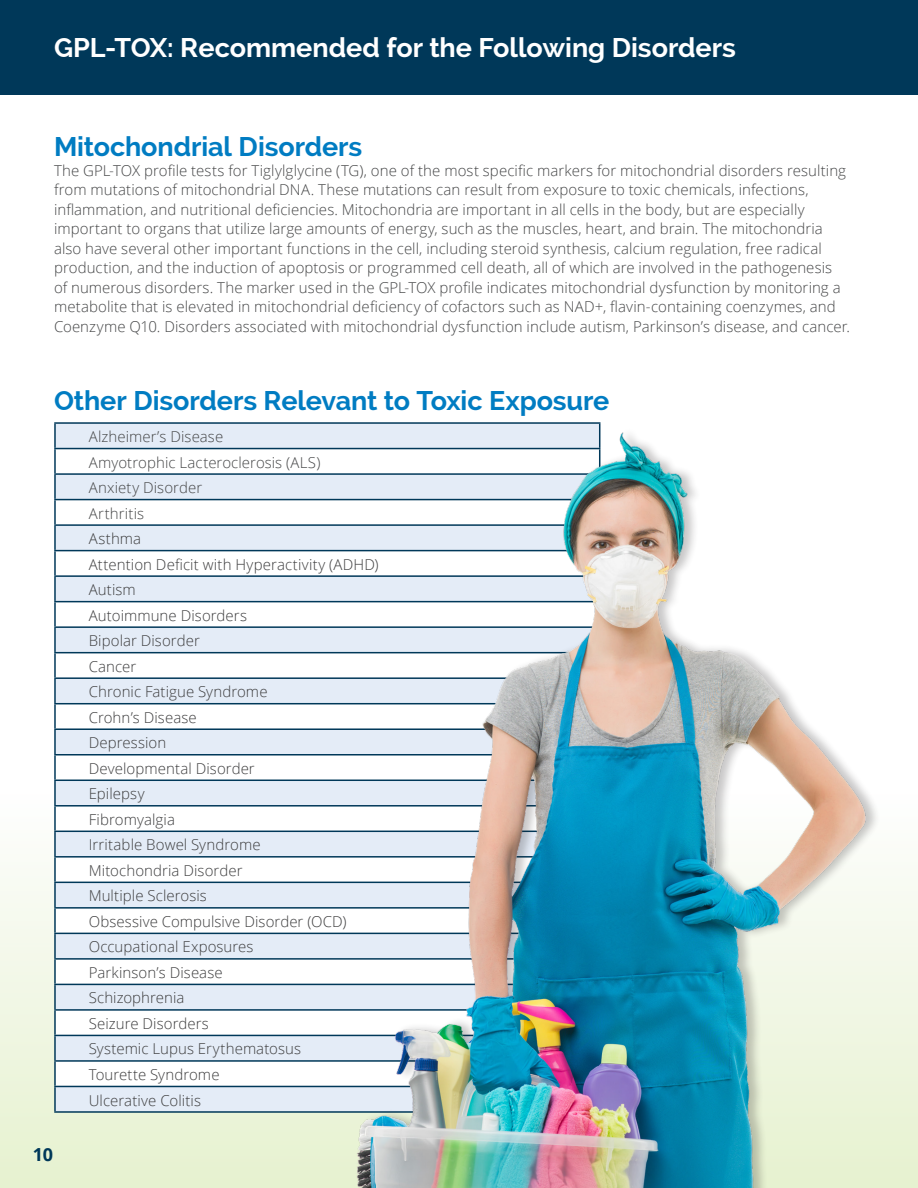
<style>
.page{position:relative;width:918px;height:1188px;background:#fff}
.page>*{position:absolute;margin:0;border:0;box-sizing:border-box;transform-origin:0 0}
.Body_Text{font:700 27px "Raleway";letter-spacing:-.005em;color:#007cc2}
.Body_Text-2{font:700 27px "Raleway";color:#fff}
.t1{font:700 18px "Open Sans";color:#003859}
.t2{font:300 15px/19.5px "Open Sans";letter-spacing:.005em;color:#464748}
.Bulleted_Text{font:300 15px "Open Sans";letter-spacing:.005em;color:#3e3e3f}
</style>
<div class="page">
<div style="left:0;top:0;width:918px;height:94px;background:#003859"></div>
<svg style="left:0;top:794px;width:918px;height:394px"></svg>
<svg style="left:56px;top:449px;width:148px;height:637px;fill:#e4ecf7"></svg>
<hr style="left:54px;top:422px;width:546px;height:2px;background:#003859">
<hr style="left:54px;top:424px;width:2px;height:24px;background:#003859">
<hr style="left:54px;top:448px;width:546px;height:1px;background:#003859">
<hr style="left:54px;top:449px;width:2px;height:24px;background:#003859">
<hr style="left:54px;top:500px;width:2px;height:24px;background:#003859">
<hr style="left:54px;top:704px;width:2px;height:24px;background:#003859">
<hr style="left:54px;top:728px;width:546px;height:2px;background:#003859">
<hr style="left:54px;top:730px;width:2px;height:24px;background:#003859">
<hr style="left:54px;top:754px;width:546px;height:2px;background:#003859">
<hr style="left:54px;top:756px;width:2px;height:24px;background:#003859">
<hr style="left:54px;top:858px;width:2px;height:24px;background:#003859">
<hr style="left:54px;top:882px;width:546px;height:1px;background:#003859">
<hr style="left:54px;top:883px;width:2px;height:24px;background:#003859">
<hr style="left:54px;top:679px;width:2px;height:24px;background:#003859">
<hr style="left:54px;top:703px;width:546px;height:1px;background:#003859">
<hr style="left:54px;top:780px;width:546px;height:1px;background:#003859">
<hr style="left:54px;top:781px;width:2px;height:24px;background:#003859">
<hr style="left:54px;top:907px;width:546px;height:2px;background:#003859">
<hr style="left:54px;top:909px;width:2px;height:24px;background:#003859">
<hr style="left:54px;top:933px;width:546px;height:1px;background:#003859">
<hr style="left:54px;top:934px;width:2px;height:24px;background:#003859">
<hr style="left:54px;top:958px;width:546px;height:2px;background:#003859">
<hr style="left:54px;top:960px;width:2px;height:24px;background:#003859">
<hr style="left:54px;top:1062px;width:2px;height:24px;background:#003859">
<hr style="left:54px;top:1086px;width:546px;height:1px;background:#003859">
<hr style="left:54px;top:1087px;width:2px;height:24px;background:#003859">
<hr style="left:54px;top:1111px;width:546px;height:2px;background:#003859">
<hr style="left:54px;top:524px;width:546px;height:2px;background:#003859">
<hr style="left:54px;top:526px;width:2px;height:24px;background:#003859">
<hr style="left:54px;top:473px;width:546px;height:2px;background:#003859">
<hr style="left:54px;top:475px;width:2px;height:24px;background:#003859">
<hr style="left:54px;top:499px;width:546px;height:1px;background:#003859">
<hr style="left:54px;top:550px;width:546px;height:1px;background:#003859">
<hr style="left:54px;top:551px;width:2px;height:24px;background:#003859">
<hr style="left:54px;top:575px;width:546px;height:2px;background:#003859">
<hr style="left:54px;top:577px;width:2px;height:24px;background:#003859">
<hr style="left:54px;top:601px;width:546px;height:1px;background:#003859">
<hr style="left:54px;top:602px;width:2px;height:24px;background:#003859">
<hr style="left:54px;top:626px;width:546px;height:2px;background:#003859">
<hr style="left:54px;top:628px;width:2px;height:24px;background:#003859">
<hr style="left:54px;top:652px;width:546px;height:1px;background:#003859">
<hr style="left:54px;top:653px;width:2px;height:24px;background:#003859">
<hr style="left:54px;top:677px;width:546px;height:2px;background:#003859">
<hr style="left:54px;top:805px;width:546px;height:2px;background:#003859">
<hr style="left:54px;top:807px;width:2px;height:24px;background:#003859">
<hr style="left:54px;top:831px;width:546px;height:1px;background:#003859">
<hr style="left:54px;top:832px;width:2px;height:24px;background:#003859">
<hr style="left:54px;top:856px;width:546px;height:2px;background:#003859">
<hr style="left:54px;top:984px;width:546px;height:1px;background:#003859">
<hr style="left:54px;top:985px;width:2px;height:24px;background:#003859">
<hr style="left:54px;top:1009px;width:546px;height:2px;background:#003859">
<hr style="left:54px;top:1011px;width:2px;height:24px;background:#003859">
<hr style="left:54px;top:1035px;width:546px;height:1px;background:#003859">
<hr style="left:54px;top:1036px;width:2px;height:24px;background:#003859">
<hr style="left:54px;top:1060px;width:546px;height:2px;background:#003859">
<img style="left:204px;top:422px;width:678px;height:766px">
<p class="Body_Text-2" style="left:54px;top:32px;width:683px">GPL-TOX: Recommended for the Following Disorders</p>
<p class="Body_Text" style="left:54px;top:131px;width:310px">Mitochondrial Disorders</p>
<p class="t2" style="left:54px;top:160px;width:798px">The GPL-TOX profile tests for Tiglylglycine (TG), one of the most specific markers for mitochondrial disorders resulting from mutations of mitochondrial DNA. These mutations can result from exposure to toxic chemicals, infections, inflammation, and nutritional deficiencies. Mitochondria are important in all cells in the body, but are especially important to organs that utilize large amounts of energy, such as the muscles, heart, and brain. The mitochondria also have several other important functions in the cell, including steroid synthesis, calcium regulation, free radical production, and the induction of apoptosis or programmed cell death, all of which are involved in the pathogenesis<br>of numerous disorders. The marker used in the GPL-TOX profile indicates mitochondrial dysfunction by monitoring a metabolite that is elevated in mitochondrial deficiency of cofactors such as NAD+, flavin-containing coenzymes, and Coenzyme Q10. Disorders associated with mitochondrial dysfunction include autism, Parkinson’s disease, and cancer.</p>
<p class="Body_Text" style="left:54px;top:385px;width:557px">Other Disorders Relevant to Toxic Exposure</p>
<p class="t1" style="left:33px;top:1141px;width:22px">10</p>
<p class="t2" style="left:89px;top:426px;width:136px">Alzheimer’s Disease</p>
<p class="t2" style="left:89px;top:452px;width:233px">Amyotrophic Lacteroclerosis (ALS)</p>
<p class="t2" style="left:89px;top:478px;width:115px">Anxiety Disorder</p>
<p class="t2" style="left:89px;top:503px;width:57px">Arthritis</p>
<p class="Bulleted_Text" style="left:89px;top:528px;width:54px">Asthma</p>
<p class="Bulleted_Text" style="left:89px;top:554px;width:291px">Attention Deficit with Hyperactivity (ADHD)</p>
<p class="Bulleted_Text" style="left:89px;top:579px;width:49px">Autism</p>
<p class="Bulleted_Text" style="left:89px;top:605px;width:160px">Autoimmune Disorders</p>
<p class="Bulleted_Text" style="left:89px;top:630px;width:113px">Bipolar Disorder</p>
<p class="Bulleted_Text" style="left:89px;top:656px;width:49px">Cancer</p>
<p class="Bulleted_Text" style="left:89px;top:682px;width:180px">Chronic Fatigue Syndrome</p>
<p class="Bulleted_Text" style="left:89px;top:707px;width:110px">Crohn’s Disease</p>
<p class="Bulleted_Text" style="left:89px;top:733px;width:79px">Depression</p>
<p class="Bulleted_Text" style="left:89px;top:758px;width:168px">Developmental Disorder</p>
<p class="Bulleted_Text" style="left:89px;top:784px;width:57px">Epilepsy</p>
<p class="Bulleted_Text" style="left:89px;top:809px;width:88px">Fibromyalgia</p>
<p class="Bulleted_Text" style="left:89px;top:835px;width:173px">Irritable Bowel Syndrome</p>
<p class="Bulleted_Text" style="left:89px;top:860px;width:155px">Mitochondria Disorder</p>
<p class="Bulleted_Text" style="left:89px;top:886px;width:120px">Multiple Sclerosis</p>
<p class="Bulleted_Text" style="left:89px;top:911px;width:259px">Obsessive Compulsive Disorder (OCD)</p>
<p class="Bulleted_Text" style="left:89px;top:937px;width:166px">Occupational Exposures</p>
<p class="Bulleted_Text" style="left:89px;top:962px;width:135px">Parkinson’s Disease</p>
<p class="Bulleted_Text" style="left:89px;top:988px;width:97px">Schizophrenia</p>
<p class="Bulleted_Text" style="left:89px;top:1013px;width:122px">Seizure Disorders</p>
<p class="Bulleted_Text" style="left:89px;top:1039px;width:214px">Systemic Lupus Erythematosus</p>
<p class="Bulleted_Text" style="left:89px;top:1064px;width:132px">Tourette Syndrome</p>
<p class="Bulleted_Text" style="left:89px;top:1090px;width:114px">Ulcerative Colitis</p>
</div>
